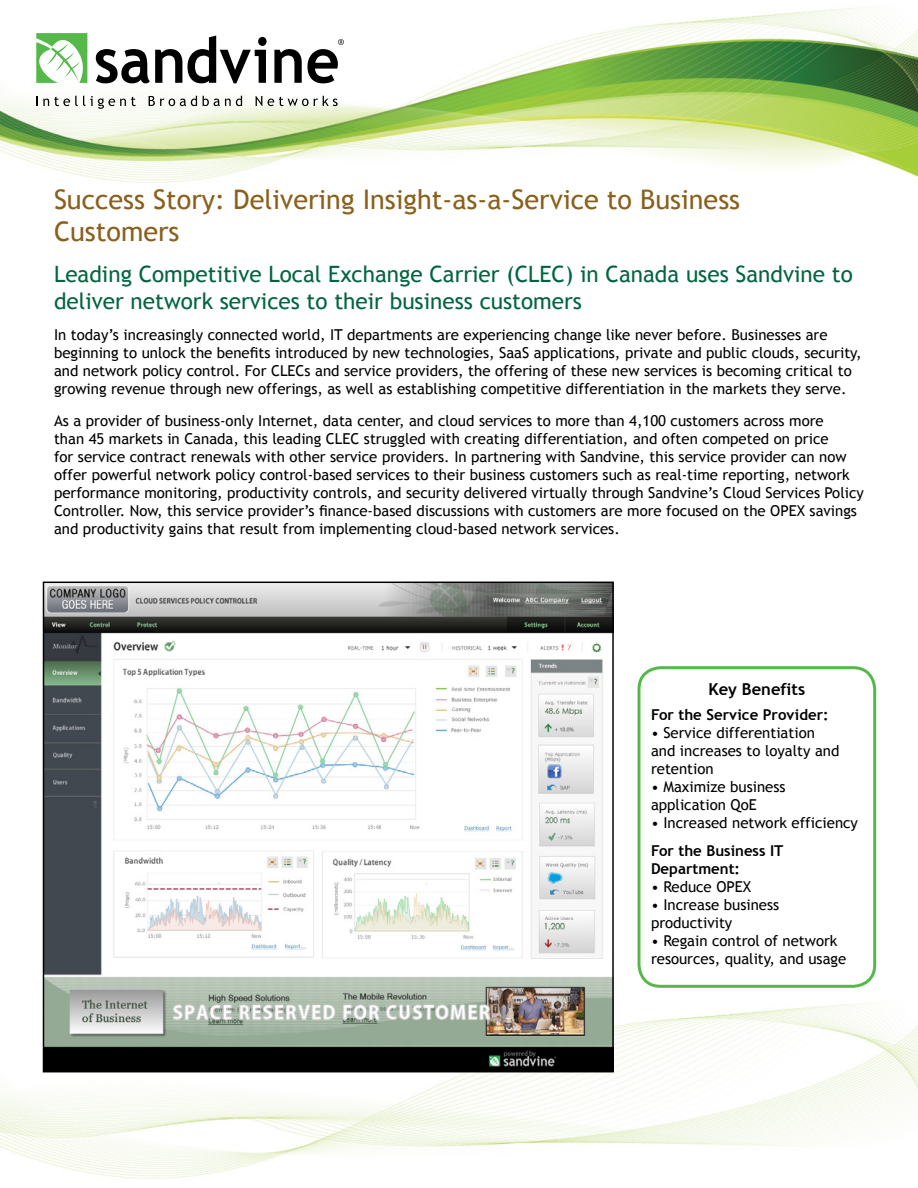
<style>
.page{position:relative;width:918px;height:1188px;background:#fff}
.page>*{position:absolute;margin:0;border:0;box-sizing:border-box;transform-origin:0 0}
.First-Level_Heading{font:27px/32.4px "Trebuchet MS";color:#8a601b}
.Second-Level_Heading{font:22.5px/27px "Trebuchet MS";color:#00653e}
.t1{font:700 16.5px "Trebuchet MS";color:#000}
.t2{font:15px/18px "Trebuchet MS";color:#000}
.t3{font:700 15px/18px "Trebuchet MS";color:#000}
</style>
<div class="page">
<img style="left:0;top:7px;width:918px;height:176px">
<svg style="left:31px;top:33px;width:58px;height:50px"></svg>
<svg style="left:96px;top:36px;width:171px;height:47px"></svg>
<svg style="left:274px;top:39px;width:70px;height:44px"></svg>
<svg style="left:36px;top:96px;width:100px;height:13px"></svg>
<svg style="left:149px;top:96px;width:48px;height:10px"></svg>
<svg style="left:203px;top:96px;width:39px;height:10px"></svg>
<svg style="left:256px;top:96px;width:6px;height:10px"></svg>
<svg style="left:268px;top:96px;width:70px;height:10px"></svg>
<img style="left:0;top:995px;width:918px;height:184px">
<div style="left:637px;top:666px;width:239px;height:322px;border:3px solid #54b948;border-radius:22px"></div>
<img style="left:45px;top:584px;width:567px;height:486px">
<p class="First-Level_Heading" style="left:54px;top:184px;width:688px">Success Story: Delivering Insight-as-a-Service to Business<br>Customers</p>
<p class="Second-Level_Heading" style="left:54px;top:261px;width:800px">Leading Competitive Local Exchange Carrier (CLEC) in Canada uses Sandvine to deliver network services to their business customers</p>
<p class="t2" style="left:54px;top:326px;width:809px">In today’s increasingly connected world, IT departments are experiencing change like never before. Businesses are beginning to unlock the benefits introduced by new technologies, SaaS applications, private and public clouds, security, and network policy control. For CLECs and service providers, the offering of these new services is becoming critical to growing revenue through new offerings, as well as establishing competitive differentiation in the markets they serve.</p>
<p class="t2" style="left:54px;top:412px;width:811px">As a provider of business-only Internet, data center, and cloud services to more than 4,100 customers across more<br>than 45 markets in Canada, this leading CLEC struggled with creating differentiation, and often competed on price<br>for service contract renewals with other service providers. In partnering with Sandvine, this service provider can now offer powerful network policy control-based services to their business customers such as real-time reporting, network performance monitoring, productivity controls, and security delivered virtually through Sandvine’s Cloud Services Policy Controller. Now, this service provider’s finance-based discussions with customers are more focused on the OPEX savings and productivity gains that result from implementing cloud-based network services.</p>
<p class="t1" style="left:709px;top:679px;width:98px">Key Benefits</p>
<p class="t3" style="left:651px;top:705px;width:179px">For the Service Provider:</p>
<p class="t2" style="left:651px;top:724px;width:190px">• Service differentiation and increases to loyalty and retention</p>
<p class="t2" style="left:651px;top:778px;width:136px">• Maximize business application QoE</p>
<p class="t2" style="left:651px;top:814px;width:209px">• Increased network efficiency</p>
<p class="t3" style="left:651px;top:842px;width:134px">For the Business IT<br>Department:</p>
<p class="t2" style="left:651px;top:878px;width:102px">• Reduce OPEX</p>
<p class="t2" style="left:651px;top:896px;width:130px">• Increase business productivity</p>
<p class="t2" style="left:651px;top:932px;width:197px">• Regain control of network resources, quality, and usage</p>
</div>
